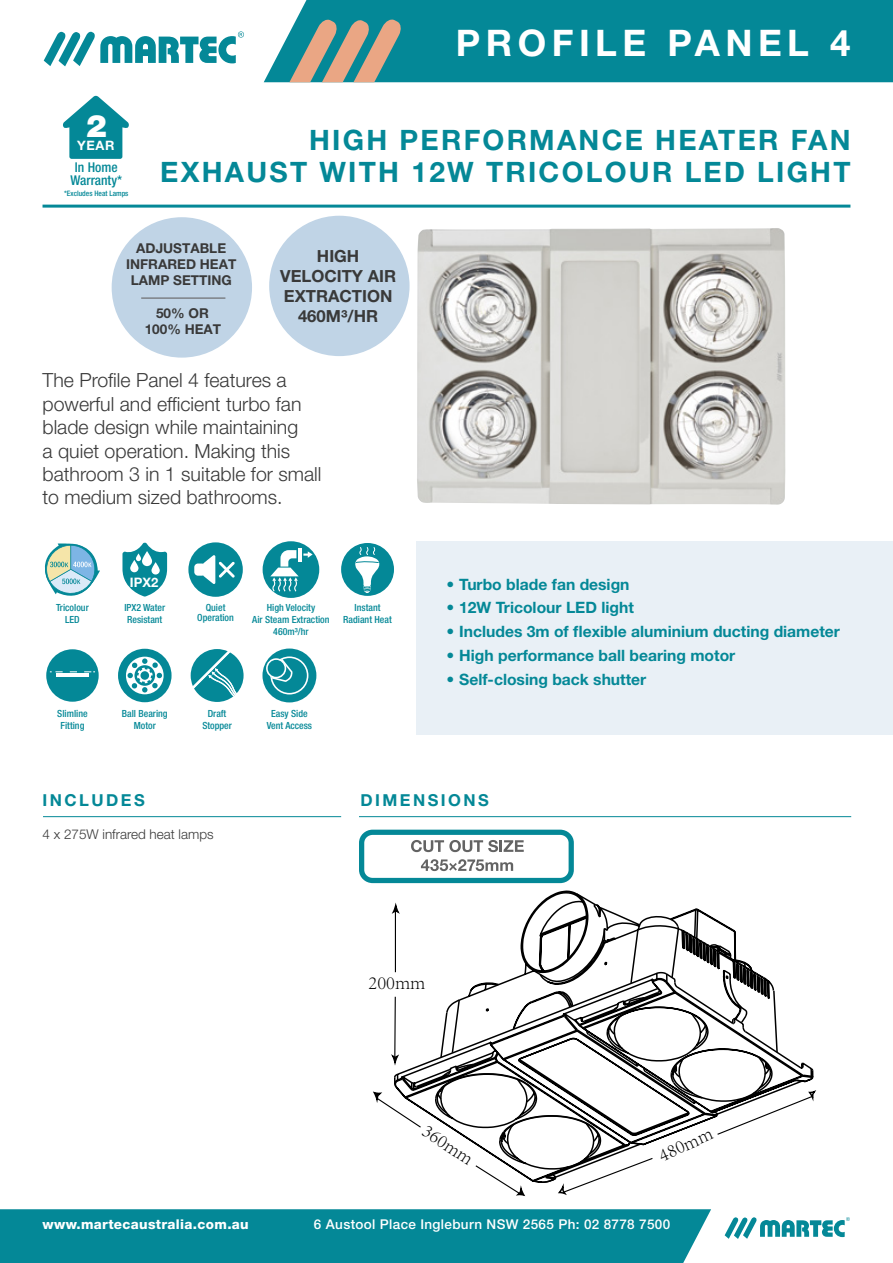
<style>
.page{position:relative;width:893px;height:1263px;background:#fff}
.page>*{position:absolute;margin:0;border:0;box-sizing:border-box;transform-origin:0 0}
.t1{font:700 36.6px "Helvetica Neue LT Std";letter-spacing:.15em;color:#fff}
.t2{font:900 31.05px "Helvetica Neue";color:#fff}
.t3{font:700 28.2px/31.8px "Helvetica Neue LT Std";letter-spacing:.08em;color:#048897;text-align:right}
.t4{font:300 19.5px/23.4px "Helvetica Neue LT Std";color:#393939}
.t5{font:300 19.2px "Adobe Song Std";color:#000}
.t6{font:700 16.65px/20.1px "Helvetica Neue LT Std";color:#393939;text-align:center}
.t7{font:700 16.5px "Helvetica Neue LT Std";letter-spacing:.15em;color:#048897}
.t8{font:700 15.6px "Helvetica Neue LT Std";color:#048897}
.t9{font:700 13.65px/16.4px "Helvetica Neue";color:#393939;text-align:center}
.t10{font:500 13.5px "Helvetica Neue LT Std";letter-spacing:.025em;color:#fff}
.t11{font:800 13.5px "Helvetica Neue LT Std";letter-spacing:.025em;color:#fff}
.t12{font:300 13.5px "Helvetica Neue LT Std";color:#393939}
.t13{font:500 condensed 13.5px/13.5px "Helvetica Neue";color:#048897;text-align:center}
.t14{font:700 13.05px "Helvetica Neue";color:#fff}
.t15{font:700 12.9px "Helvetica Neue";color:#fff}
.t16{font:500 condensed 9.9px/11.9px "Helvetica Neue LT Std";color:#048897;text-align:center}
.t17{font:500 condensed 7.5px "Helvetica Neue LT Std";color:#048897}
</style>
<div class="page">
<div style="left:112px;top:217px;width:140px;height:141px;background:#c0d4e6;border-radius:50%"></div>
<div style="left:264px;top:0;width:629px;height:82px;background:#048897"></div>
<svg style="left:289px;top:18px;width:113px;height:64px"></svg>
<svg style="left:725px;top:1217px;width:125px;height:22px"></svg>
<div style="left:0;top:1209px;width:711px;height:54px;background:#048897"></div>
<svg style="left:44px;top:31px;width:200px;height:35px"></svg>
<img style="left:417px;top:228px;width:368px;height:277px">
<div style="left:417px;top:541px;width:476px;height:194px;background:#e9f0f6"></div>
<hr style="left:359px;top:816px;width:492px;height:1px;background:#048897">
<hr style="left:43px;top:205px;width:807px;height:3px;background:#048897">
<hr style="left:43px;top:816px;width:298px;height:1px;background:#048897">
<div style="left:269px;top:216px;width:141px;height:140px;background:#c0d4e6;border-radius:50%"></div>
<div style="left:341px;top:543px;width:53px;height:53px;background:#048897;border-radius:50%"></div>
<svg style="left:354px;top:547px;width:26px;height:46px"></svg>
<svg style="left:122px;top:542px;width:46px;height:55px"></svg>
<svg style="left:142px;top:551px;width:10px;height:15px"></svg>
<svg style="left:151px;top:562px;width:9px;height:12px"></svg>
<svg style="left:130px;top:560px;width:8px;height:12px"></svg>
<svg style="left:136px;top:553px;width:5px;height:8px"></svg>
<div style="left:118px;top:649px;width:54px;height:53px;background:#048897;border-radius:50%"></div>
<svg style="left:126px;top:657px;width:38px;height:37px"></svg>
<svg style="left:191px;top:649px;width:53px;height:53px"></svg>
<div style="left:188px;top:542px;width:55px;height:55px;background:#048897;border-radius:50%"></div>
<div style="left:194px;top:563px;width:11px;height:13px;background:#fff;border-radius:4px"></div>
<svg style="left:203px;top:555px;width:32px;height:29px"></svg>
<div style="left:46px;top:649px;width:53px;height:53px;background:#048897;border-radius:50%"></div>
<svg style="left:50px;top:671px;width:45px;height:1px"></svg>
<hr style="left:56px;top:674px;width:33px;height:3px;background:#fff">
<div style="left:262px;top:648px;width:54px;height:54px;background:#048897;border-radius:50%"></div>
<svg style="left:266px;top:656px;width:42px;height:38px"></svg>
<div style="left:263px;top:541px;width:56px;height:57px;background:#048897;border-radius:50%"></div>
<hr style="left:298px;top:548px;width:4px;height:13px;background:#fff">
<svg style="left:270px;top:550px;width:43px;height:42px"></svg>
<svg style="left:44px;top:543px;width:56px;height:53px"></svg>
<svg style="left:524px;top:892px;width:205px;height:35px"></svg>
<svg style="left:394px;top:927px;width:420px;height:255px"></svg>
<svg style="left:557px;top:1157px;width:97px;height:38px"></svg>
<svg style="left:716px;top:1088px;width:101px;height:48px"></svg>
<svg style="left:373px;top:1091px;width:49px;height:38px"></svg>
<svg style="left:474px;top:1164px;width:52px;height:32px"></svg>
<hr style="left:395px;top:907px;width:1px;height:65px;background:#000">
<svg style="left:391px;top:904px;width:9px;height:12px"></svg>
<svg style="left:391px;top:996px;width:10px;height:68px"></svg>
<div style="left:359px;top:830px;width:215px;height:53px;border:5px solid #048897;border-radius:11px"></div>
<svg style="left:411px;top:840px;width:113px;height:12px"></svg>
<svg style="left:421px;top:859px;width:92px;height:12px"></svg>
<svg style="left:63px;top:96px;width:66px;height:63px"></svg>
<hr style="left:141px;top:297px;width:84px;height:2px;background:#6d6e71">
<h2 class="t2" style="left:86px;top:107px;width:22px">2</h2>
<h3 class="t14" style="left:77px;top:138px;width:39px">YEAR</h3>
<h3 class="t13" style="left:70px;top:160px;width:53px">In Home<br>Warranty*</h3>
<p class="t17" style="left:64px;top:189px;width:66px">*Excludes Heat Lamps</p>
<h1 class="t1" style="left:456px;top:20px;width:396px">PROFILE PANEL 4</h1>
<h3 class="t3" style="left:160px;top:124px;width:692px">HIGH PERFORMANCE HEATER FAN<br>EXHAUST WITH 12W TRICOLOUR LED LIGHT</h3>
<h3 class="t9" style="left:126px;top:239px;width:112px">ADJUSTABLE<br>INFRARED HEAT<br>LAMP SETTING</h3>
<h3 class="t9" style="left:145px;top:305px;width:78px">50% OR<br>100% HEAT</h3>
<h3 class="t6" style="left:280px;top:245px;width:118px">HIGH<br>VELOCITY AIR<br>EXTRACTION<br>460M³/HR</h3>
<h3 class="t4" style="left:43px;top:368px;width:280px">The Profile Panel 4 features a powerful and efficient turbo fan blade design while maintaining<br>a quiet operation. Making this bathroom 3 in 1 suitable for small to medium sized bathrooms.</h3>
<p class="t16" style="left:56px;top:602px;width:34px">Tricolour<br>LED</p>
<h3 class="t15" style="left:130px;top:572px;width:30px">IPX2</h3>
<p class="t16" style="left:124px;top:602px;width:42px;text-align:left">IPX2 Water<br>Resistant</p>
<p class="t16" style="left:197px;top:603px;width:38px;line-height:9.6px">Quiet<br>Operation</p>
<p class="t16" style="left:252px;top:602px;width:79px">High Velocity<br>Air Steam Extraction<br>460m³/hr</p>
<p class="t16" style="left:343px;top:602px;width:50px">Instant<br>Radiant Heat</p>
<h3 class="t8" style="left:446px;top:574px;width:185px">• Turbo blade fan design</h3>
<h3 class="t8" style="left:446px;top:598px;width:189px">• 12W Tricolour LED light</h3>
<h3 class="t8" style="left:446px;top:622px;width:395px">• Includes 3m of flexible aluminium ducting diameter</h3>
<h3 class="t8" style="left:446px;top:646px;width:290px">• High performance ball bearing motor</h3>
<h3 class="t8" style="left:446px;top:669px;width:201px">• Self-closing back shutter</h3>
<p class="t16" style="left:57px;top:708px;width:32px">Slimline<br>Fitting</p>
<p class="t16" style="left:267px;top:708px;width:47px">Easy Side<br>Vent Access</p>
<p class="t16" style="left:122px;top:708px;width:47px">Ball Bearing<br>Motor</p>
<p class="t16" style="left:202px;top:708px;width:31px">Draft<br>Stopper</p>
<h3 class="t7" style="left:43px;top:790px;width:104px">INCLUDES</h3>
<h3 class="t12" style="left:43px;top:826px;width:173px">4 x 275W infrared heat lamps</h3>
<h3 class="t7" style="left:360px;top:790px;width:130px">DIMENSIONS</h3>
<h3 class="t5" style="left:368px;top:972px;width:59px">200mm</h3>
<h3 class="t5" style="left:431px;top:1120px;width:59px;rotate:34deg">360mm</h3>
<h3 class="t5" style="left:655px;top:1145px;width:59px;rotate:-24deg">480mm</h3>
<h3 class="t11" style="left:43px;top:1216px;width:208px">www.martecaustralia.com.au</h3>
<h3 class="t10" style="left:314px;top:1216px;width:358px">6 Austool Place Ingleburn NSW 2565 Ph: 02 8778 7500</h3>
</div>
